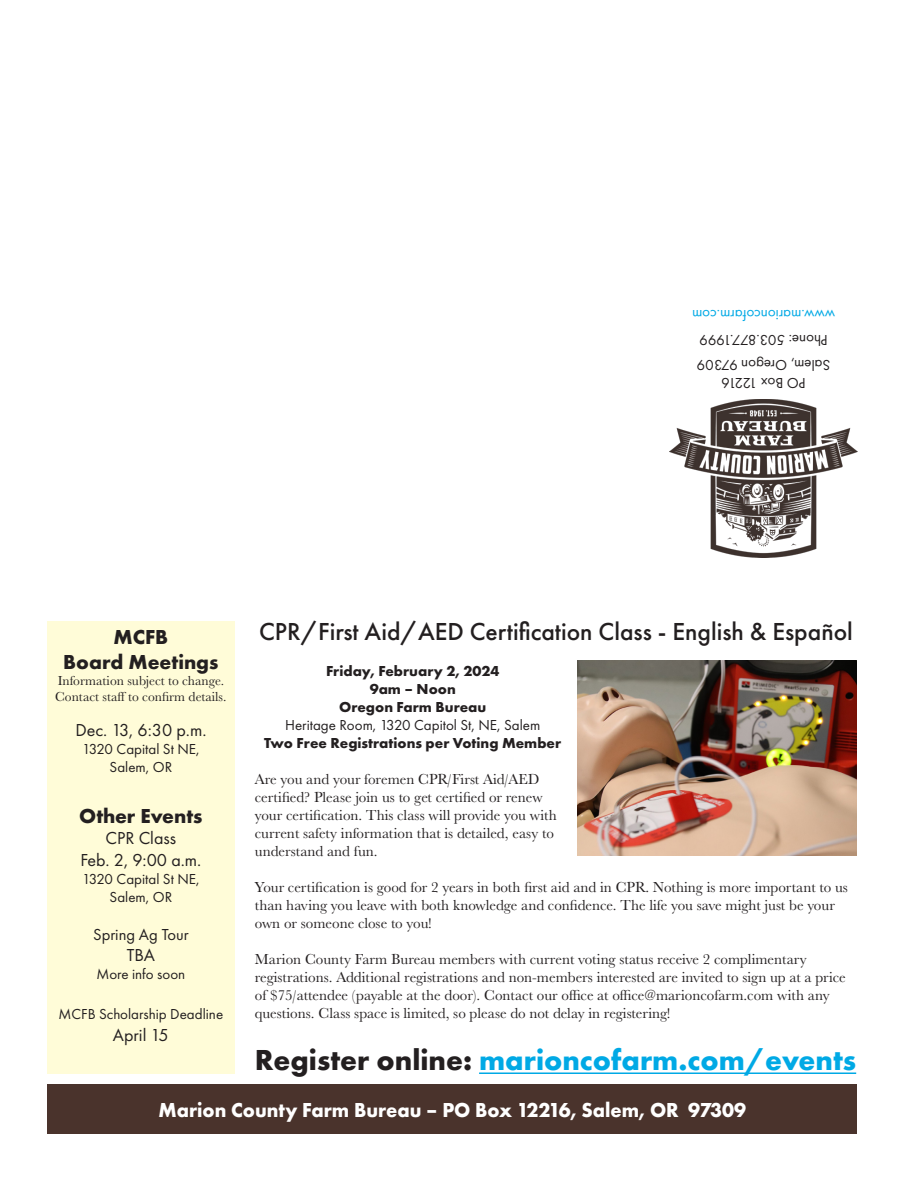
<style>
.page{position:relative;width:918px;height:1188px;background:#fff}
.page>*{position:absolute;margin:0;border:0;box-sizing:border-box;transform-origin:0 0}
.headline{font:700 30px "Futura PT";color:#00a9e5}
.headline-2{font:500 25.5px "Futura PT";color:#231f20}
.t1{font:700 21px "Futura PT";color:#fff;scale:.95 1}
.t2{font:700 21px "Futura PT";color:#231f20}
.t3{font:18px "Futura PT";color:#231f20}
.t4{font:16.5px "Futura PT";color:#231f20}
.body{font:15px/18px "Baskerville URW";color:#231f20}
.body-2{font:15px/18px "Futura PT";color:#231f20;text-align:center}
.body-3{font:700 15px "Futura PT";color:#231f20}
.t5{font:15px "Futura PT";color:#00a9e5}
.address_box{font:15px "Futura PT";color:#231f20}
.address_box-2{font:15px "Futura PT";letter-spacing:-.04em;color:#231f20}
.t6{font:13.5px/16.2px "Baskerville URW";color:#231f20}
.s1{color:#231f20}
</style>
<div class="page">
<div style="left:47px;top:1084px;width:810px;height:50px;background:#4a332c"></div>
<img style="left:670px;top:399px;width:187px;height:159px">
<div style="left:47px;top:621px;width:188px;height:452px;background:#fffcd8"></div>
<img style="left:577px;top:661px;width:280px;height:194px">
<hr style="left:479px;top:1072px;width:377px;height:2px;background:#00a9e5">
<p class="t5" style="left:835px;top:324px;width:144px;rotate:-180deg">www.marioncofarm.com</p>
<p class="body-2" style="left:828px;top:349px;width:130px;rotate:-180deg">Phone: 503.877.1999</p>
<p class="address_box" style="left:830px;top:374px;width:135px;rotate:-180deg">Salem, Oregon 97309</p>
<p class="address_box-2" style="left:806px;top:392px;width:86px;rotate:-180deg">PO Box 12216</p>
<p class="t2" style="left:114px;top:623px;width:56px">MCFB</p>
<p class="t2" style="left:63px;top:648px;width:157px">Board Meetings</p>
<p class="t6" style="left:55px;top:672px;width:173px">Information subject to change.<br>Contact staff to confirm details.</p>
<p class="t3" style="left:75px;top:720px;width:133px">Dec. 13, 6:30 p.m.</p>
<p class="body-2" style="left:82px;top:740px;width:119px">1320 Capital St NE,<br>Salem, OR</p>
<p class="t2" style="left:79px;top:802px;width:125px">Other Events</p>
<p class="t3" style="left:106px;top:828px;width:72px">CPR Class</p>
<p class="t3" style="left:80px;top:849px;width:122px">Feb. 2, 9:00 a.m.</p>
<p class="body-2" style="left:82px;top:870px;width:119px">1320 Capital St NE,<br>Salem, OR</p>
<p class="t4" style="left:93px;top:925px;width:97px">Spring Ag Tour</p>
<p class="t3" style="left:127px;top:945px;width:30px">TBA</p>
<p class="body-2" style="left:97px;top:965px;width:90px">More info soon</p>
<p class="body-2" style="left:59px;top:1005px;width:166px">MCFB Scholarship Deadline</p>
<p class="t3" style="left:113px;top:1024px;width:57px">April 15</p>
<p class="headline-2" style="left:259px;top:617px;width:595px">CPR/First Aid/AED Certification Class - English &amp; Español</p>
<p class="body-3" style="left:326px;top:662px;width:175px">Friday, February 2, 2024</p>
<p class="body-3" style="left:370px;top:680px;width:88px">9am – Noon</p>
<p class="body-3" style="left:339px;top:698px;width:149px">Oregon Farm Bureau</p>
<p class="body-2" style="left:285px;top:716px;width:257px">Heritage Room, 1320 Capitol St, NE, Salem</p>
<p class="body-3" style="left:264px;top:734px;width:298px">Two Free Registrations per Voting Member</p>
<p class="body" style="left:255px;top:770px;width:304px">Are you and your foremen CPR/First Aid/AED certified? Please join us to get certified or renew your certification. This class will provide you with current safety information that is detailed, easy to understand and fun.</p>
<p class="body" style="left:255px;top:878px;width:595px">Your certification is good for 2 years in both first aid and in CPR. Nothing is more important to us than having you leave with both knowledge and confidence. The life you save might just be your own or someone close to you!</p>
<p class="body" style="left:255px;top:950px;width:593px">Marion County Farm Bureau members with current voting status receive 2 complimentary registrations. Additional registrations and non-members interested are invited to sign up at a price of $75/attendee (payable at the door). Contact our office at office@marioncofarm.com with any questions. Class space is limited, so please do not delay in registering!</p>
<p class="headline" style="left:255px;top:1041px;width:603px"><span class="s1">Register online:</span> marioncofarm.com/events</p>
<p class="t1" style="left:159px;top:1097px;width:620px">Marion County Farm Bureau – PO Box 12216, Salem, OR 97309</p>
</div>
